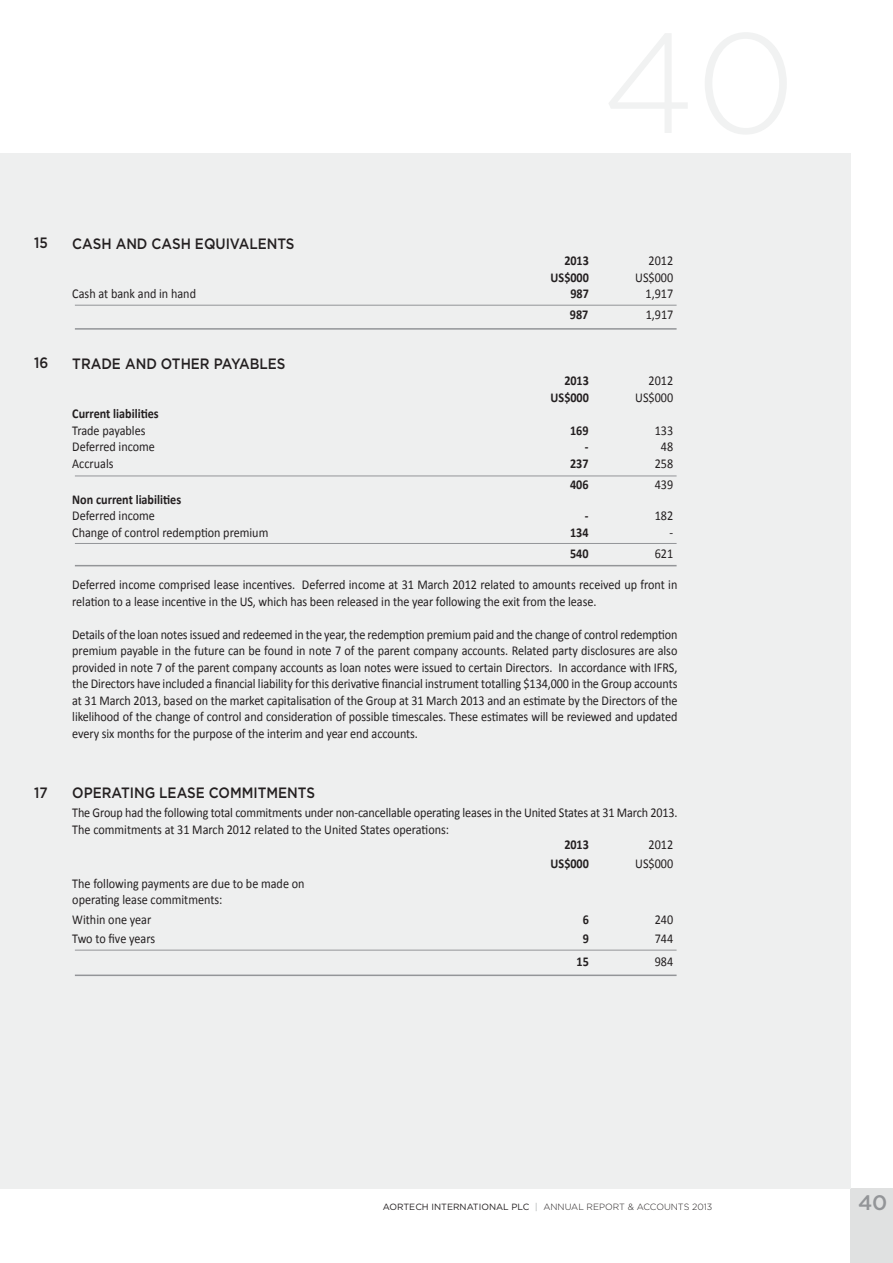
<style>
.page{position:relative;width:893px;height:1263px;background:#fff}
.page>*{position:absolute;margin:0;border:0;box-sizing:border-box;transform-origin:0 0}
.t1{font:500 21px "Gotham";color:#939598}
.t2{font:500 15px "Gotham";color:#231f20;scale:.9 1}
.t3{font:13.5px/16.5px "Calibri";letter-spacing:-.005em;color:#231f20;scale:.9 1}
.t4{font:700 13.5px "Calibri";color:#231f20;scale:.9 1}
.t5{font:300 9px "Gotham";color:#231f20}
.s1{font-weight:400}
.s2{font-weight:700;color:#cdd0d0}
</style>
<div class="page">
<div style="left:850px;top:1189px;width:43px;height:74px;background:#e0e1e1"></div>
<div style="left:0;top:153px;width:850px;height:1036px;background:#eeefef"></div>
<hr style="left:75px;top:305px;width:602px;height:1px;background:#939598">
<hr style="left:75px;top:328px;width:602px;height:2px;background:#939598">
<hr style="left:75px;top:476px;width:602px;height:1px;background:#939598">
<hr style="left:75px;top:565px;width:602px;height:1px;background:#939598">
<hr style="left:75px;top:950px;width:602px;height:1px;background:#939598">
<hr style="left:75px;top:974px;width:602px;height:2px;background:#939598">
<hr style="left:75px;top:543px;width:602px;height:1px;background:#939598">
<p class="t2" style="left:34px;top:234px;width:17px">15</p>
<p class="t2" style="left:34px;top:354px;width:17px">16</p>
<p class="t2" style="left:34px;top:783px;width:17px">17</p>
<p class="t2" style="left:72px;top:235px;width:249px">CASH AND CASH EQUIVALENTS</p>
<p class="t4" style="left:564px;top:252px;width:29px">2013</p>
<p class="t3" style="left:649px;top:252px;width:29px">2012</p>
<p class="t4" style="left:551px;top:269px;width:44px">US$000</p>
<p class="t3" style="left:635px;top:269px;width:44px">US$000</p>
<p class="t3" style="left:72px;top:285px;width:139px">Cash at bank and in hand</p>
<p class="t4" style="left:570px;top:285px;width:22px">987</p>
<p class="t3" style="left:645px;top:285px;width:32px">1,917</p>
<p class="t4" style="left:570px;top:306px;width:22px">987</p>
<p class="t3" style="left:646px;top:306px;width:32px">1,917</p>
<p class="t2" style="left:72px;top:355px;width:238px">TRADE AND OTHER PAYABLES</p>
<p class="t4" style="left:564px;top:372px;width:29px">2013</p>
<p class="t3" style="left:649px;top:372px;width:29px">2012</p>
<p class="t4" style="left:551px;top:389px;width:44px">US$000</p>
<p class="t3" style="left:635px;top:389px;width:44px">US$000</p>
<p class="t4" style="left:72px;top:405px;width:98px">Current liabilities</p>
<p class="t3" style="left:72px;top:422px;width:83px">Trade payables</p>
<p class="t4" style="left:570px;top:422px;width:22px">169</p>
<p class="t3" style="left:655px;top:422px;width:22px">133</p>
<p class="t3" style="left:72px;top:438px;width:93px">Deferred income</p>
<p class="t4" style="left:585px;top:438px;width:6px">-</p>
<p class="t3" style="left:661px;top:438px;width:15px">48</p>
<p class="t3" style="left:72px;top:455px;width:47px">Accruals</p>
<p class="t4" style="left:570px;top:455px;width:22px">237</p>
<p class="t3" style="left:655px;top:455px;width:22px">258</p>
<p class="t4" style="left:570px;top:476px;width:22px">406</p>
<p class="t3" style="left:655px;top:476px;width:22px">439</p>
<p class="t4" style="left:72px;top:491px;width:123px">Non current liabilities</p>
<p class="t3" style="left:72px;top:507px;width:93px">Deferred income</p>
<p class="t4" style="left:585px;top:507px;width:6px">-</p>
<p class="t3" style="left:655px;top:507px;width:22px">182</p>
<p class="t3" style="left:72px;top:524px;width:219px">Change of control redemption premium</p>
<p class="t4" style="left:570px;top:524px;width:22px">134</p>
<p class="t3" style="left:669px;top:524px;width:6px">-</p>
<p class="t4" style="left:570px;top:545px;width:22px">540</p>
<p class="t3" style="left:655px;top:545px;width:22px">621</p>
<p class="t3" style="left:72px;top:576px;width:674px">Deferred income comprised lease incentives. Deferred income at 31 March 2012 related to amounts received up front in relation to a lease incentive in the US, which has been released in the year following the exit from the lease.</p>
<p class="t3" style="left:72px;top:626px;width:674px;text-align:justify">Details of the loan notes issued and redeemed in the year, the redemption premium paid and the change of control redemption premium payable in the future can be found in note 7 of the parent company accounts. Related party disclosures are also provided in note 7 of the parent company accounts as loan notes were issued to certain Directors. In accordance with IFRS, the Directors have included a financial liability for this derivative financial instrument totalling $134,000 in the Group accounts at 31 March 2013, based on the market capitalisation of the Group at 31 March 2013 and an estimate by the Directors of the likelihood of the change of control and consideration of possible timescales. These estimates will be reviewed and updated every six months for the purpose of the interim and year end accounts.</p>
<p class="t2" style="left:72px;top:784px;width:271px">OPERATING LEASE COMMITMENTS</p>
<p class="t3" style="left:72px;top:804px;width:674px">The Group had the following total commitments under non-cancellable operating leases in the United States at 31 March 2013.<br>The commitments at 31 March 2012 related to the United States operations:</p>
<p class="t4" style="left:564px;top:836px;width:29px">2013</p>
<p class="t3" style="left:649px;top:836px;width:29px">2012</p>
<p class="t4" style="left:551px;top:855px;width:44px">US$000</p>
<p class="t3" style="left:635px;top:855px;width:44px">US$000</p>
<p class="t3" style="left:72px;top:875px;width:260px">The following payments are due to be made on operating lease commitments:</p>
<p class="t3" style="left:72px;top:911px;width:89px">Within one year</p>
<p class="t4" style="left:583px;top:911px;width:8px">6</p>
<p class="t3" style="left:655px;top:911px;width:22px">240</p>
<p class="t3" style="left:72px;top:930px;width:94px">Two to five years</p>
<p class="t4" style="left:583px;top:930px;width:8px">9</p>
<p class="t3" style="left:655px;top:930px;width:22px">744</p>
<p class="t4" style="left:577px;top:953px;width:15px">15</p>
<p class="t3" style="left:655px;top:953px;width:22px">984</p>
<p class="t5" style="left:383px;top:1201px;width:331px"><span class="s1">AORTECH INTERNATIONAL PLC</span> <span class="s2">|</span> ANNUAL REPORT &amp; ACCOUNTS 2013</p>
<h1 class="t1" style="left:858px;top:1190px;width:31px">40</h1>
</div>
